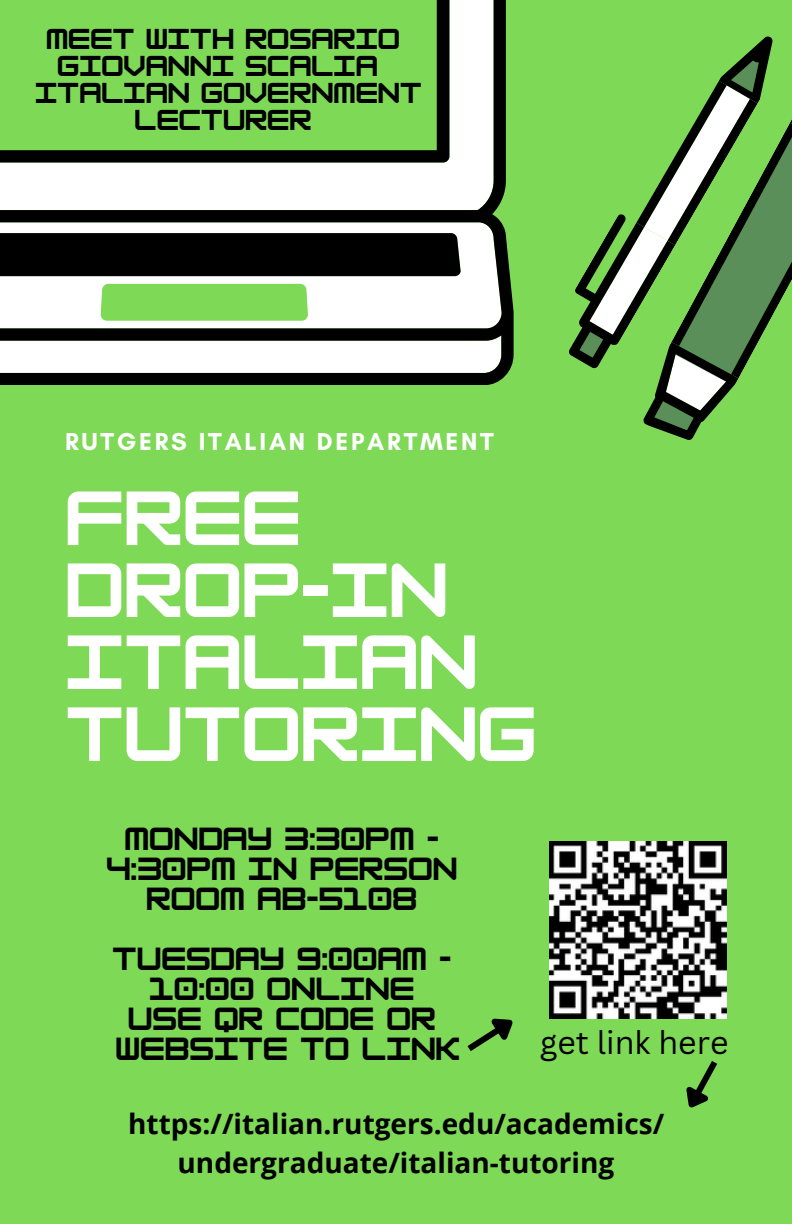
<style>
.page{position:relative;width:792px;height:1224px;background:#7ed957}
.page>*{position:absolute;margin:0;border:0;box-sizing:border-box;transform-origin:0 0}
.t1{font:700 67px/72px "HK Modular";color:#fff}
.t2{font:32px "Canva Sans";color:#000}
.t3{font:700 28px/30px "HK Modular";color:#000;text-align:center}
.t4{font:700 28px/39px "Open Sans";color:#000;text-align:center}
.t5{font:700 25.2px "HK Modular";color:#000}
.t6{font:700 25px "Glacial Indifference";letter-spacing:.11em;color:#fff}
</style>
<div class="page">
<svg style="left:0;top:0;width:514px;height:385px;background:#b8c1b4"></svg>
<div style="left:0;top:233px;width:461px;height:43px;background:#000"></div>
<svg style="left:0;top:0;width:449px;height:163px"></svg>
<svg style="left:569px;top:36px;width:223px;height:404px"></svg>
<img style="left:549px;top:841px;width:177px;height:177px">
<svg style="left:686px;top:1061px;width:32px;height:47px"></svg>
<svg style="left:467px;top:1018px;width:46px;height:33px"></svg>
<p class="t5" style="left:46px;top:24px;width:355px">MEET WITH ROSARIO</p>
<p class="t5" style="left:57px;top:51px;width:322px">GIOVANNI SCALIA</p>
<p class="t5" style="left:35px;top:78px;width:388px">ITALIAN GOVERNMENT</p>
<p class="t5" style="left:135px;top:105px;width:178px">LECTURER</p>
<p class="t6" style="left:65px;top:426px;width:430px">RUTGERS ITALIAN DEPARTMENT</p>
<h1 class="t1" style="left:65px;top:482px;width:473px">FREE<br>DROP-IN<br>ITALIAN<br>TUTORING</h1>
<p class="t3" style="left:106px;top:824px;width:353px">MONDAY 3:30PM -<br>4:30PM IN PERSON<br>ROOM AB-5108</p>
<p class="t3" style="left:112px;top:944px;width:350px">TUESDAY 9:00AM -<br>10:00 ONLINE<br>USE QR CODE OR<br>WEBSITE TO LINK</p>
<p class="t2" style="left:540px;top:1019px;width:190px">get link here</p>
<p class="t4" style="left:128px;top:1104px;width:538px">https://italian.rutgers.edu/academics/ undergraduate/italian-tutoring</p>
</div>
